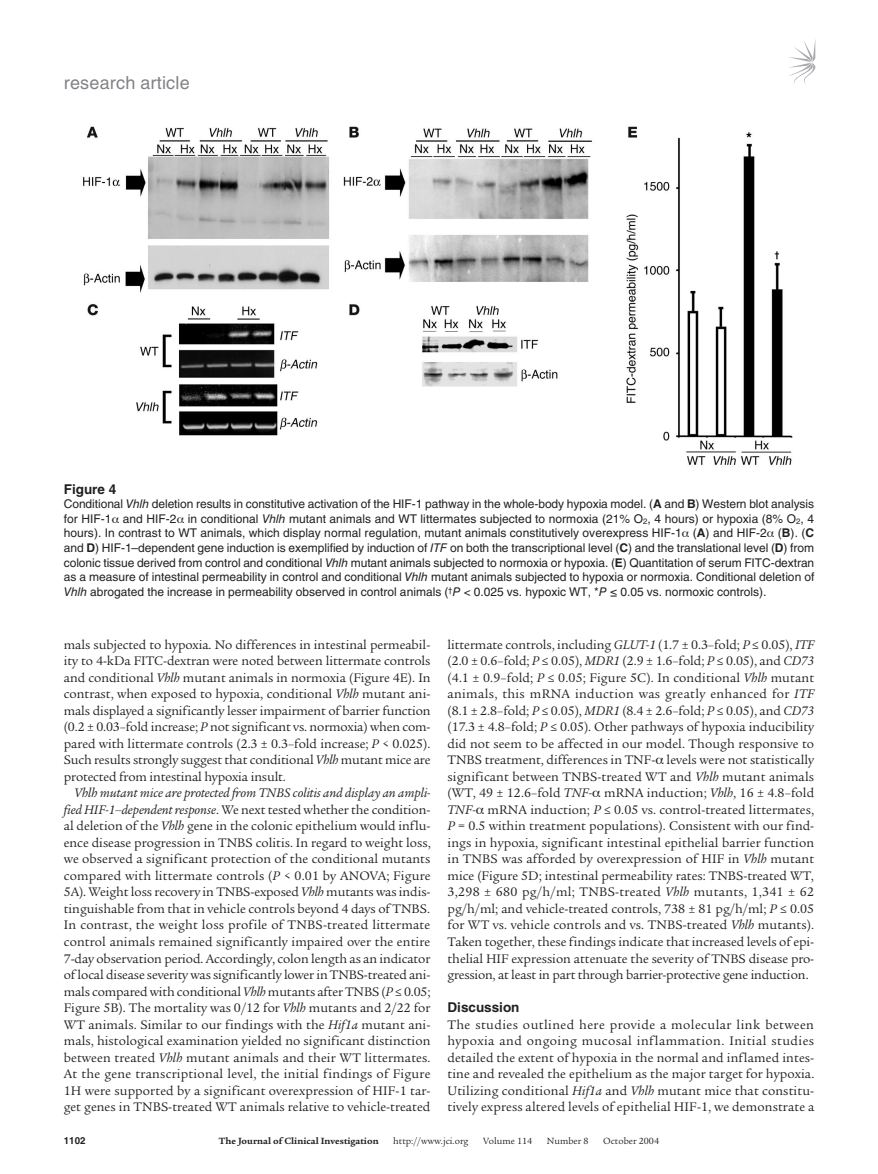
<style>
.page{position:relative;width:878px;height:1174px;background:#fff}
.page>*{position:absolute;margin:0;border:0;box-sizing:border-box;transform-origin:0 0}
.t1{font:18px "Helvetica LT Std";letter-spacing:.01em;color:#808285}
.t2{font:13.5px/16.5px "Legacy Serif Std";color:#231f20;text-align:justify}
.t3{font:700 13.5px "Helvetica LT Std";color:#231f20}
.t4{font:12px/14.7px "Helvetica LT Std";color:#231f20;text-align:justify}
.t5{font:9.75px "Legacy Serif Std";color:#231f20}
.t6{font:700 9.75px "Legacy Serif Std";color:#231f20}
.t7{font:700 9.75px "Helvetica LT Std";color:#231f20}
.s1{font-style:italic}
.s2{font-weight:700}
</style>
<div class="page">
<svg style="left:789px;top:41px;width:26px;height:44px"></svg>
<img style="left:83px;top:126px;width:710px;height:339px">
<h1 class="t1" style="left:64px;top:72px;width:127px">research article</h1>
<p class="t3" style="left:64px;top:480px;width:54px">Figure 4</p>
<p class="t4" style="left:64px;top:496px;width:752px">Conditional <span class="s1">Vhlh</span> deletion results in constitutive activation of the HIF-1 pathway in the whole-body hypoxia model. (<span class="s2">A</span> and <span class="s2">B</span>) Western blot analysis for HIF-1 and HIF-2 in conditional <span class="s1">Vhlh</span> mutant animals and WT littermates subjected to normoxia (21% O<sub>2</sub>, 4 hours) or hypoxia (8% O<sub>2</sub>, 4 hours). In contrast to WT animals, which display normal regulation, mutant animals constitutively overexpress HIF-1 (<span class="s2">A</span>) and HIF-2 (<span class="s2">B</span>). (<span class="s2">C </span>and <span class="s2">D</span>) HIF-1–dependent gene induction is exemplified by induction of <span class="s1">ITF</span> on both the transcriptional level (<span class="s2">C</span>) and the translational level (<span class="s2">D</span>) from colonic tissue derived from control and conditional <span class="s1">Vhlh</span> mutant animals subjected to normoxia or hypoxia. (<span class="s2">E</span>) Quantitation of serum FITC-dextran as a measure of intestinal permeability in control and conditional <span class="s1">Vhlh</span> mutant animals subjected to hypoxia or normoxia. Conditional deletion of <span class="s1">Vhlh</span> abrogated the increase in permeability observed in control animals (<sup>†</sup><span class="s1">P</span> &lt; 0.025 vs. hypoxic WT, *<span class="s1">P</span> ≤ 0.05 vs. normoxic controls).</p>
<p class="t2" style="left:64px;top:636px;width:368px">mals subjected to hypoxia. No differences in intestinal permeabil&shy;ity to 4-kDa FITC-dextran were noted between littermate controls and conditional <span class="s1">Vhlh</span> mutant animals in normoxia (Figure 4E). In contrast, when exposed to hypoxia, conditional <span class="s1">Vhlh</span> mutant ani&shy;mals displayed a significantly lesser impairment of barrier function (0.2 ± 0.03–fold increase; <span class="s1">P</span> not significant vs. normoxia) when com&shy;pared with littermate controls (2.3 ± 0.3–fold increase; <span class="s1">P</span> &lt; 0.025).<br>Such results strongly suggest that conditional <span class="s1">Vhlh</span> mutant mice are protected from intestinal hypoxia insult.</p>
<p class="t2" style="left:64px;top:785px;width:368px;text-indent:11px"><span class="s1">Vhlh mutant mice are protected from TNBS colitis and display an ampli&shy;fied HIF-1–dependent response</span>. We next tested whether the condition&shy;al deletion of the <span class="s1">Vhlh</span> gene in the colonic epithelium would influ&shy;ence disease progression in TNBS colitis. In regard to weight loss, we observed a significant protection of the conditional mutants compared with littermate controls (<span class="s1">P</span> &lt; 0.01 by ANOVA; Figure 5A). Weight loss recovery in TNBS-exposed <span class="s1">Vhlh</span> mutants was indis&shy;tinguishable from that in vehicle controls beyond 4 days of TNBS.<br>In contrast, the weight loss profile of TNBS-treated littermate control animals remained significantly impaired over the entire 7-day observation period. Accordingly, colon length as an indicator of local disease severity was significantly lower in TNBS-treated ani&shy;mals compared with conditional <span class="s1">Vhlh</span> mutants after TNBS (<span class="s1">P</span> ≤ 0.05; Figure 5B). The mortality was 0/12 for <span class="s1">Vhlh</span> mutants and 2/22 for WT animals. Similar to our findings with the <span class="s1">Hif1a</span> mutant ani&shy;mals, histological examination yielded no significant distinction between treated <span class="s1">Vhlh</span> mutant animals and their WT littermates.<br>At the gene transcriptional level, the initial findings of Figure 1H were supported by a significant overexpression of HIF-1 tar&shy;get genes in TNBS-treated WT animals relative to vehicle-treated</p>
<p class="t2" style="left:447px;top:636px;width:368px">littermate controls, including <span class="s1">GLUT-1</span> (1.7 ± 0.3–fold; <span class="s1">P</span> ≤ 0.05), <span class="s1">ITF </span>(2.0 ± 0.6–fold; <span class="s1">P</span> ≤ 0.05), <span class="s1">MDR1</span> (2.9 ± 1.6–fold; <span class="s1">P</span> ≤ 0.05), and <span class="s1">CD73 </span>(4.1 ± 0.9–fold; <span class="s1">P</span> ≤ 0.05; Figure 5C). In conditional <span class="s1">Vhlh</span> mutant animals, this mRNA induction was greatly enhanced for <span class="s1">ITF </span>(8.1 ± 2.8–fold; <span class="s1">P</span> ≤ 0.05), <span class="s1">MDR1</span> (8.4 ± 2.6–fold; <span class="s1">P</span> ≤ 0.05), and <span class="s1">CD73 </span>(17.3 ± 4.8–fold; <span class="s1">P</span> ≤ 0.05). Other pathways of hypoxia inducibility did not seem to be affected in our model. Though responsive to TNBS treatment, differences in TNF- levels were not statistically significant between TNBS-treated WT and <span class="s1">Vhlh</span> mutant animals (WT, 49 ± 12.6–fold <span class="s1">TNF-</span> mRNA induction; <span class="s1">Vhlh</span>, 16 ± 4.8–fold <span class="s1">TNF-</span> mRNA induction; <span class="s1">P</span> ≤ 0.05 vs. control-treated littermates, <span class="s1">P</span> = 0.5 within treatment populations). Consistent with our find&shy;ings in hypoxia, significant intestinal epithelial barrier function in TNBS was afforded by overexpression of HIF in <span class="s1">Vhlh</span> mutant mice (Figure 5D; intestinal permeability rates: TNBS-treated WT, 3,298 ± 680 pg/h/ml; TNBS-treated <span class="s1">Vhlh</span> mutants, 1,341 ± 62 pg/h/ml; and vehicle-treated controls, 738 ± 81 pg/h/ml; <span class="s1">P</span> ≤ 0.05 for WT vs. vehicle controls and vs. TNBS-treated <span class="s1">Vhlh</span> mutants).<br>Taken together, these findings indicate that increased levels of epi&shy;thelial HIF expression attenuate the severity of TNBS disease pro&shy;gression, at least in part through barrier-protective gene induction.</p>
<p class="t3" style="left:447px;top:999px;width:74px">Discussion</p>
<p class="t2" style="left:447px;top:1016px;width:368px">The studies outlined here provide a molecular link between hypoxia and ongoing mucosal inflammation. Initial studies detailed the extent of hypoxia in the normal and inflamed intes&shy;tine and revealed the epithelium as the major target for hypoxia.<br>Utilizing conditional <span class="s1">Hif1a</span> and <span class="s1">Vhlh</span> mutant mice that constitu&shy;tively express altered levels of epithelial HIF-1, we demonstrate a</p>
<p class="t7" style="left:64px;top:1134px;width:23px">1102</p>
<p class="t6" style="left:219px;top:1135px;width:161px">The Journal of Clinical Investigation</p>
<p class="t5" style="left:393px;top:1135px;width:77px">http://www.jci.org</p>
<p class="t5" style="left:483px;top:1135px;width:50px">Volume 114</p>
<p class="t5" style="left:547px;top:1135px;width:43px">Number 8</p>
<p class="t5" style="left:603px;top:1135px;width:57px">October 2004</p>
</div>
